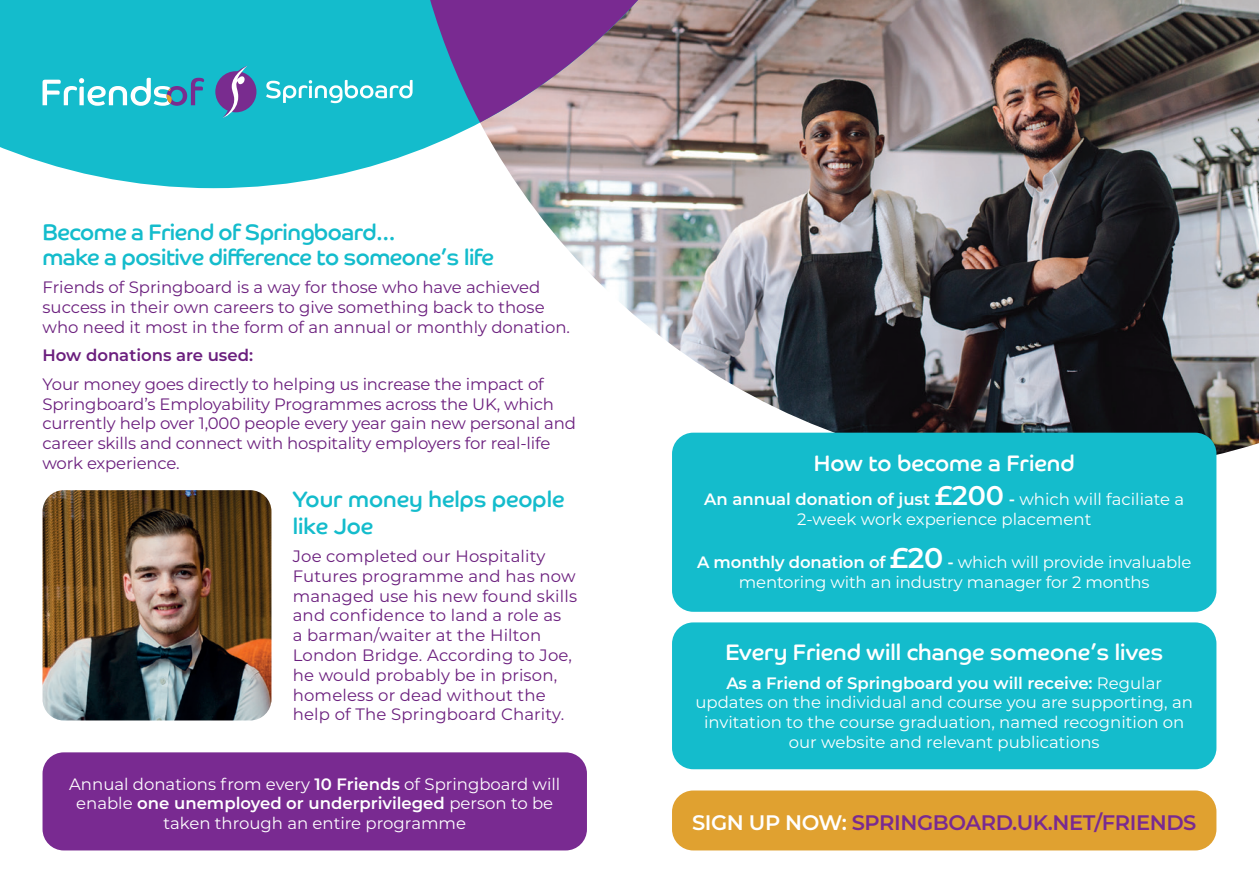
<style>
.page{position:relative;width:1259px;height:893px;background:#fff}
.page>*{position:absolute;margin:0;border:0;box-sizing:border-box;transform-origin:0 0}
.White_Heading{font:22.5px/25.5px "Co Headline";letter-spacing:-.02em;color:#14bccc}
.White_mass_text{font:22.5px "Co Headline";color:#fff}
.White_Heading-2{font:22.5px/27px "Co Headline";color:#14bccc}
.Main_Heading{font:600 21px "Montserrat";letter-spacing:-.02em;color:#792a91}
.White_mass_text-2{font:16.5px/19.8px "Montserrat";color:#6b1f7e}
.White_mass_text-3{font:16.5px/19.8px "Montserrat";color:#fff;text-align:center}
.White_mass_text-4{font:600 16.5px "Montserrat";color:#6b1f7e}
.s1{font-weight:600}
.s2{font-weight:600;font-size:27px}
.s3{font-weight:600;font-size:28.5px}
.s4{color:#fff}
</style>
<div class="page">
<img style="left:520px;top:0;width:739px;height:473px">
<svg style="left:0;top:0;width:786px;height:188px;background:#4ebec9"></svg>
<img style="left:43px;top:490px;width:228px;height:230px">
<div style="left:43px;top:752px;width:544px;height:98px;background:#792a91;border-radius:21px"></div>
<div style="left:672px;top:790px;width:544px;height:60px;background:#e0a130;border-radius:21px"></div>
<div style="left:672px;top:433px;width:544px;height:179px;background:#14bccc;border-radius:21px"></div>
<div style="left:672px;top:622px;width:544px;height:147px;background:#14bccc;border-radius:21px"></div>
<div style="left:215px;top:71px;width:41px;height:41px;background:#792c8f;border-radius:50%"></div>
<svg style="left:222px;top:66px;width:25px;height:52px"></svg>
<svg style="left:266px;top:80px;width:138px;height:23px"></svg>
<svg style="left:43px;top:78px;width:161px;height:28px"></svg>
<svg style="left:404px;top:0;width:382px;height:123px;background:#877898"></svg>
<p class="White_Heading" style="left:43px;top:219px;width:453px">Become a Friend of Springboard...<br>make a positive difference to someone’s life</p>
<p class="White_mass_text-2" style="left:43px;top:277px;width:529px">Friends of Springboard is a way for those who have achieved success in their own careers to give something back to those who need it most in the form of an annual or monthly donation.</p>
<p class="White_mass_text-4" style="left:43px;top:344px;width:212px">How donations are used:</p>
<p class="White_mass_text-2" style="left:43px;top:373px;width:535px">Your money goes directly to helping us increase the impact of Springboard’s Employability Programmes across the UK, which currently help over 1,000 people every year gain new personal and career skills and connect with hospitality employers for real-life work experience.</p>
<p class="White_Heading-2" style="left:293px;top:485px;width:273px">Your money helps people like Joe</p>
<p class="White_mass_text-2" style="left:293px;top:546px;width:286px">Joe completed our Hospitality<br>Futures programme and has now managed use his new found skills and confidence to land a role as<br>a barman/waiter at the Hilton<br>London Bridge. According to Joe, he would probably be in prison, homeless or dead without the help of The Springboard Charity.</p>
<p class="White_mass_text-3" style="left:69px;top:773px;width:493px">Annual donations from every <span class="s1">10 Friends</span> of Springboard will enable <span class="s1">one unemployed or underprivileged</span> person to be taken through an entire programme</p>
<p class="White_mass_text" style="left:814px;top:450px;width:262px">How to become a Friend</p>
<p class="White_mass_text-3" style="left:704px;top:489px;width:481px"><span class="s1">An annual donation of just</span> <span class="s2">£200</span> <span class="s1">-</span> which will faciliate a<br>2-week work experience placement</p>
<p class="White_mass_text-3" style="left:697px;top:552px;width:496px"><span class="s1">A monthly donation of</span> <span class="s3">£20</span> <span class="s1">-</span> which will provide invaluable mentoring with an industry manager for 2 months</p>
<p class="White_mass_text" style="left:725px;top:639px;width:439px">Every Friend will change someone’s lives</p>
<p class="White_mass_text-3" style="left:695px;top:672px;width:499px"><span class="s1">As a Friend of Springboard you will receive:</span> Regular updates on the individual and course you are supporting, an invitation to the course graduation, named recognition on our website and relevant publications</p>
<p class="Main_Heading" style="left:692px;top:807px;width:506px"><span class="s4">SIGN UP NOW:</span> SPRINGBOARD.UK.NET/FRIENDS</p>
</div>
